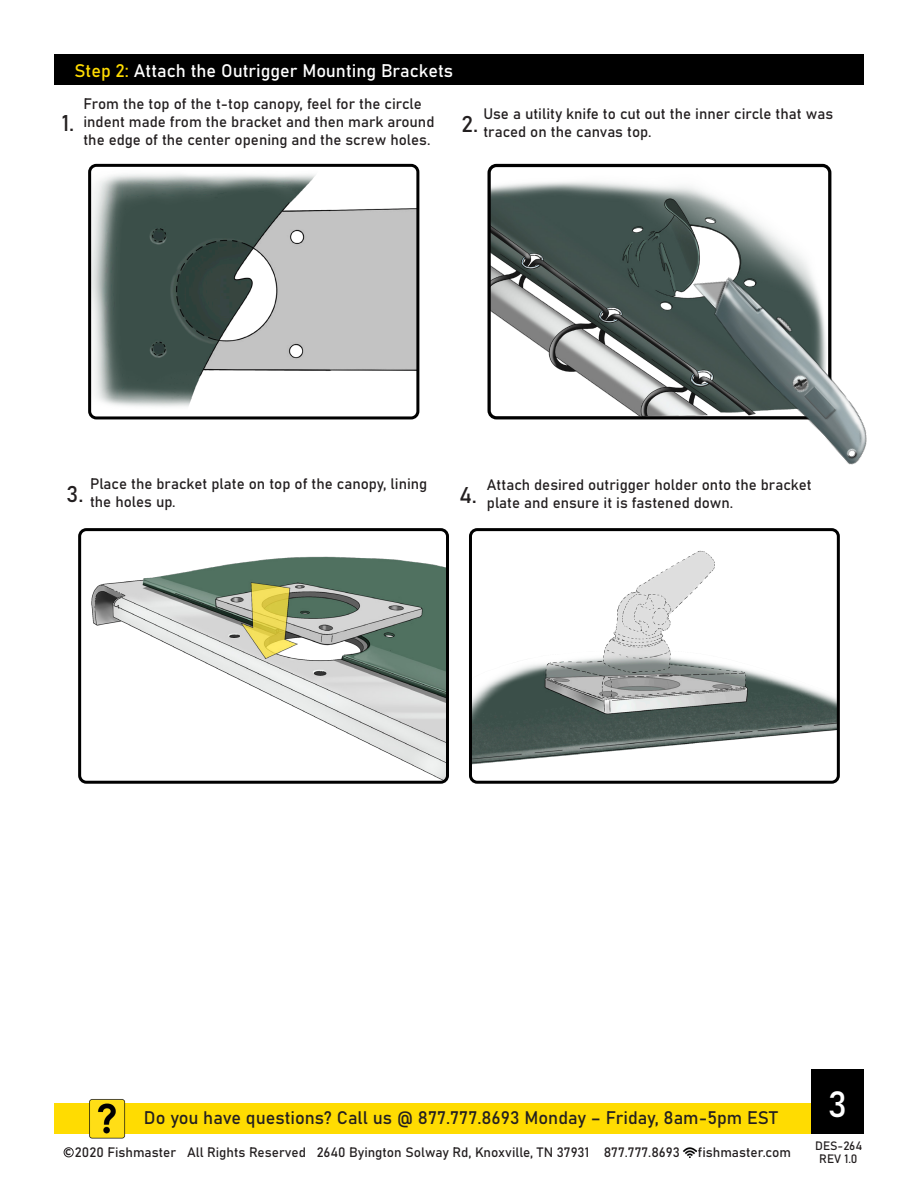
<style>
.page{position:relative;width:918px;height:1188px;background:#fff}
.page>*{position:absolute;margin:0;border:0;box-sizing:border-box;transform-origin:0 0}
.t1{font:36px "Bahnschrift";color:#fff}
.t2{font:22.5px "Bahnschrift";color:#231f20}
.t3{font:18px "Bahnschrift";color:#231f20}
.t4{font:18px "Bahnschrift";color:#fff}
.t5{font:15px/18px "Bahnschrift";color:#231f20}
.t6{font:13.5px "Bahnschrift";color:#231f20}
.t7{font:12px/12.9px "Bahnschrift";color:#231f20;text-align:center}
.s1{color:#ffdc01}
</style>
<div class="page">
<div style="left:54px;top:1103px;width:810px;height:31px;background:#ffdc01"></div>
<img style="left:89px;top:1099px;width:37px;height:40px">
<svg style="left:683px;top:1147px;width:13px;height:11px"></svg>
<div style="left:64px;top:1147px;width:10px;height:10px;border:1px solid #231f20;border-radius:50%"></div>
<div style="left:812px;top:1069px;width:52px;height:65px;background:#000"></div>
<div style="left:54px;top:54px;width:810px;height:31px;background:#000"></div>
<img style="left:90px;top:165px;width:328px;height:253px">
<div style="left:88px;top:164px;width:331px;height:255px;border:3px solid #000;border-radius:7px"></div>
<img style="left:491px;top:168px;width:336px;height:247px">
<div style="left:487px;top:164px;width:344px;height:255px;border:3px solid #000;border-radius:7px"></div>
<img style="left:677px;top:253px;width:190px;height:212px">
<img style="left:91px;top:556px;width:354px;height:224px">
<div style="left:78px;top:528px;width:371px;height:256px;border:3px solid #000;border-radius:7px"></div>
<img style="left:473px;top:532px;width:363px;height:248px">
<div style="left:469px;top:528px;width:371px;height:256px;border:3px solid #000;border-radius:7px"></div>
<p class="t4" style="left:74px;top:59px;width:380px"><span class="s1">Step 2:</span> Attach the Outrigger Mounting Brackets</p>
<p class="t5" style="left:83px;top:95px;width:353px">From the top of the t-top canopy, feel for the circle indent made from the bracket and then mark around the edge of the center opening and the screw holes.</p>
<p class="t5" style="left:483px;top:105px;width:351px">Use a utility knife to cut out the inner circle that was traced on the canvas top.</p>
<p class="t2" style="left:62px;top:109px;width:14px">1.</p>
<p class="t2" style="left:462px;top:110px;width:18px">2.</p>
<p class="t5" style="left:90px;top:475px;width:339px">Place the bracket plate on top of the canopy, lining the holes up.</p>
<p class="t5" style="left:487px;top:476px;width:326px">Attach desired outrigger holder onto the bracket plate and ensure it is fastened down.</p>
<p class="t2" style="left:67px;top:480px;width:19px">3.</p>
<p class="t2" style="left:459px;top:481px;width:19px">4.</p>
<p class="t1" style="left:828px;top:1082px;width:21px">3</p>
<p class="t3" style="left:144px;top:1106px;width:635px">Do you have questions? Call us @ 877.777.8693 Monday – Friday, 8am-5pm EST</p>
<p class="t6" style="left:65px;top:1144px;width:616px"><sup>c</sup> 2020 Fishmaster All Rights Reserved 2640 Byington Solway Rd, Knoxville, TN 37931 877.777.8693</p>
<p class="t6" style="left:698px;top:1144px;width:95px">fishmaster.com</p>
<p class="t7" style="left:815px;top:1140px;width:48px">DES-264<br>REV 1.0</p>
</div>
